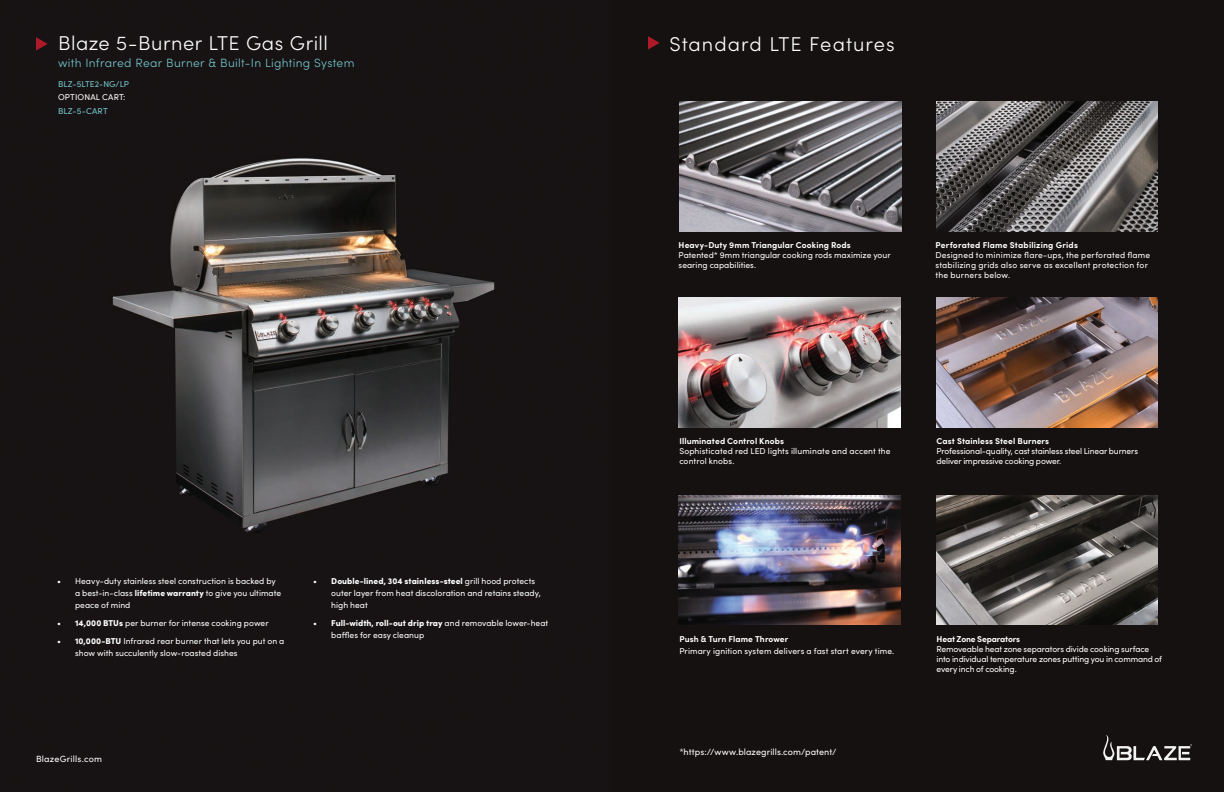
<style>
.page{position:relative;width:1224px;height:792px;background:#fff}
.page>*{position:absolute;margin:0;border:0;box-sizing:border-box;transform-origin:0 0}
.Bullets{font:300 20px "Sofia Pro";letter-spacing:.03em;color:#fff}
.Bullets-2{font:300 20px "Sofia Pro";letter-spacing:.05em;color:#fff}
.Bullets-3{font:300 12px "Sofia Pro";letter-spacing:.025em;color:#76c6cc}
.Feature_Text{font:9px "Sofia Pro";letter-spacing:.015em;color:#fff}
.Bullets-4{font:8.5px/12px "Sofia Pro";color:#fff}
.Feature_Text-2{font:8.5px/10px "Sofia Pro";color:#fff}
.Feature_Text-3{font:8.5px/10px "Sofia Pro";letter-spacing:-.02em;color:#fff}
.Feature_Text-4{font:8.5px/10px "Sofia Pro";letter-spacing:.02em;color:#fff}
.Feature_Heading{font:700 8.5px "Sofia Pro";letter-spacing:.015em;color:#fff}
.Feature_Text-5{font:700 8.5px "Sofia Pro";letter-spacing:.01em;color:#fff}
.Feature_Text-6{font:700 8.5px "Sofia Pro";letter-spacing:-.015em;color:#fff}
.Skew{font:8.5px "Sofia Pro";letter-spacing:.01em;color:#76c6cc}
.Heading_4{font:8.5px "Sofia Pro";letter-spacing:.015em;color:#fff}
.Heading_4-2{font:8.5px "Sofia Pro";letter-spacing:.015em;color:#76c6cc}
.s1{font-weight:900}
</style>
<div class="page">
<img style="left:0;top:0;width:612px;height:792px">
<div style="left:612px;top:0;width:612px;height:792px;background:#161111"></div>
<svg style="left:36px;top:37px;width:12px;height:14px"></svg>
<svg style="left:648px;top:36px;width:12px;height:14px"></svg>
<img style="left:679px;top:102px;width:222px;height:129px">
<img style="left:679px;top:297px;width:222px;height:130px">
<img style="left:679px;top:495px;width:222px;height:130px">
<img style="left:937px;top:102px;width:221px;height:129px">
<img style="left:937px;top:297px;width:221px;height:130px">
<img style="left:937px;top:495px;width:221px;height:130px">
<svg style="left:1103px;top:735px;width:89px;height:25px"></svg>
<p class="Bullets" style="left:58px;top:29px;width:271px">Blaze 5-Burner LTE Gas Grill</p>
<p class="Bullets-3" style="left:58px;top:55px;width:298px">with Infrared Rear Burner &amp; Built-In Lighting System</p>
<p class="Skew" style="left:58px;top:78px;width:72px">BLZ-5LTE2-NG/LP</p>
<p class="Heading_4" style="left:58px;top:91px;width:69px">OPTIONAL CART:</p>
<p class="Heading_4-2" style="left:58px;top:105px;width:51px">BLZ-5-CART</p>
<p class="Bullets-4" style="left:75px;top:574px;width:208px;text-indent:-18px">• Heavy-duty stainless steel construction is backed by a best-in-class <span class="s1">lifetime warranty</span> to give you ultimate peace of mind</p>
<p class="Bullets-4" style="left:57px;top:616px;width:213px">• <span class="s1">14,000 BTUs</span> per burner for intense cooking power</p>
<p class="Bullets-4" style="left:75px;top:634px;width:211px;text-indent:-18px">• <span class="s1">10,000-BTU</span> Infrared rear burner that lets you put on a show with succulently slow-roasted dishes</p>
<p class="Bullets-4" style="left:331px;top:574px;width:211px;text-indent:-18px">• <span class="s1">Double-lined, 304 stainless-steel</span> grill hood protects outer layer from heat discoloration and retains steady, high heat</p>
<p class="Bullets-4" style="left:331px;top:616px;width:219px;text-indent:-18px">• <span class="s1">Full-width, roll-out drip tray</span> and removable lower-heat baffles for easy cleanup</p>
<p class="Feature_Text" style="left:36px;top:753px;width:68px">BlazeGrills.com</p>
<p class="Bullets-2" style="left:670px;top:29px;width:227px">Standard LTE Features</p>
<p class="Feature_Heading" style="left:679px;top:239px;width:174px">Heavy-Duty 9mm Triangular Cooking Rods</p>
<p class="Feature_Text-2" style="left:679px;top:250px;width:214px">Patented* 9mm triangular cooking rods maximize your searing capabilities.</p>
<p class="Feature_Heading" style="left:936px;top:239px;width:144px">Perforated Flame Stabilizing Grids</p>
<p class="Feature_Text-4" style="left:936px;top:250px;width:216px">Designed to minimize flare-ups, the perforated flame stabilizing grids also serve as excellent protection for the burners below.</p>
<p class="Feature_Text-5" style="left:679px;top:434px;width:106px">Illuminated Control Knobs</p>
<p class="Feature_Text-2" style="left:679px;top:445px;width:213px">Sophisticated red LED lights illuminate and accent the</p>
<p class="Feature_Text-2" style="left:679px;top:455px;width:57px">control knobs.</p>
<p class="Feature_Heading" style="left:937px;top:434px;width:114px">Cast Stainless Steel Burners</p>
<p class="Feature_Text-2" style="left:937px;top:445px;width:203px">Professional-quality, cast stainless steel Linear burners deliver impressive cooking power.</p>
<p class="Feature_Text-5" style="left:679px;top:632px;width:111px">Push &amp; Turn Flame Thrower</p>
<p class="Feature_Text-2" style="left:679px;top:645px;width:217px">Primary ignition system delivers a fast start every time.</p>
<p class="Feature_Text" style="left:679px;top:745px;width:159px">*https://www.blazegrills.com/patent/</p>
<p class="Feature_Text-6" style="left:937px;top:632px;width:85px">Heat Zone Separators</p>
<p class="Feature_Text-3" style="left:937px;top:643px;width:227px">Removeable heat zone separators divide cooking surface into individual temperature zones putting you in command of every inch of cooking.</p>
</div>
